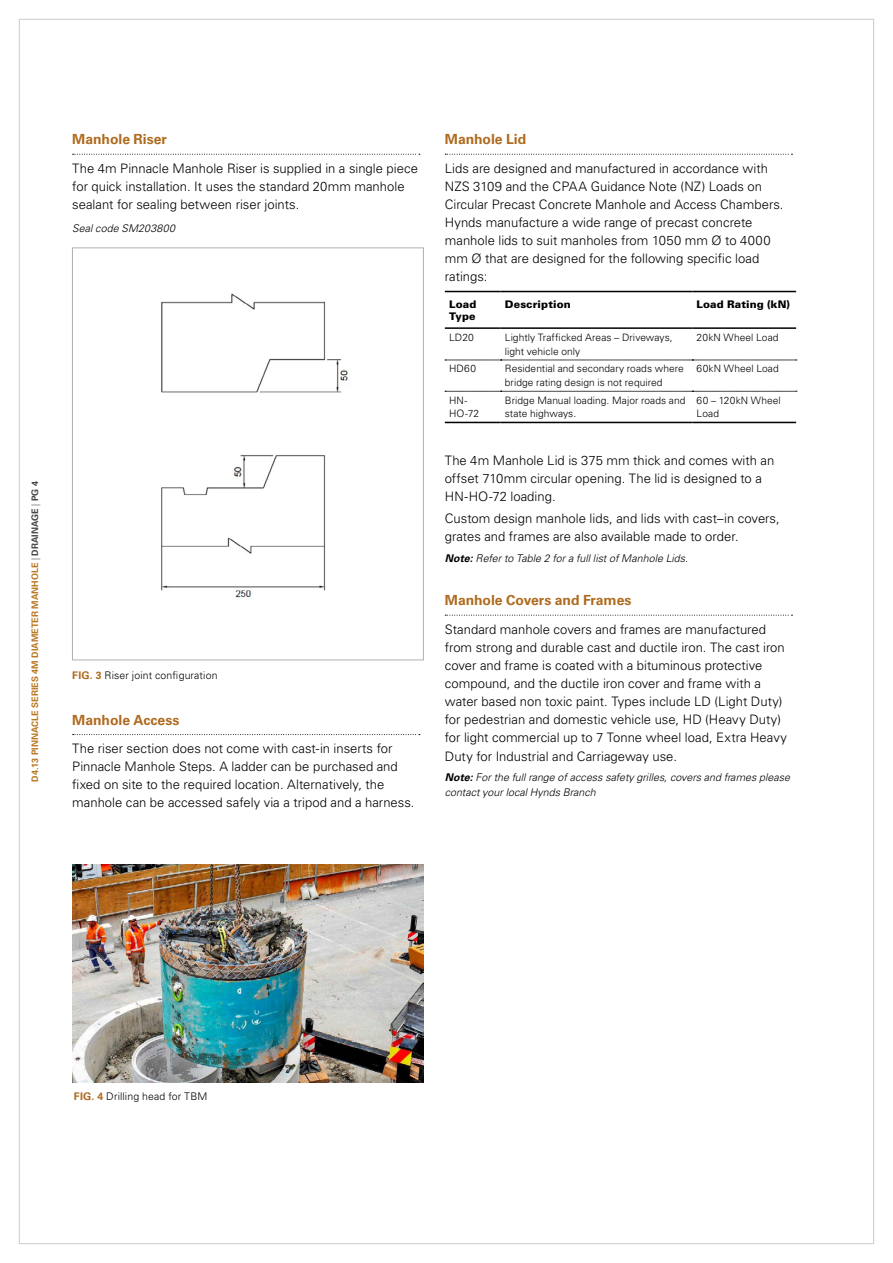
<style>
.page{position:relative;width:893px;height:1263px;background:#fff}
.page>*{position:absolute;margin:0;border:0;box-sizing:border-box;transform-origin:0 0}
.t1{font:700 13.95px "Univers LT Std";letter-spacing:-.005em;color:#af6b1f}
.t2{font:300 13.05px/18.1px "Univers LT Std";color:#000}
.t3{font:italic 300 10.65px/14.2px "Univers LT Std";color:#000}
.t4{font:300 10.5px "Univers LT Std";letter-spacing:.015em;color:#000}
.t5{font:900 10.5px/12px "Univers LT Std";letter-spacing:.015em;color:#000}
.t6{font:300 10.2px/13.6px "Univers LT Std";letter-spacing:.005em;color:#000}
.t7{font:700 9px "Univers LT Std";color:#ba7822}
.s1{font-weight:300;color:#464547}
.s2{color:#464547}
.s3{font-weight:700;color:#af6b1f}
.s4{font-weight:700}
</style>
<div class="page">
<svg style="left:73px;top:154px;width:347px;height:1px"></svg>
<svg style="left:73px;top:734px;width:347px;height:1px"></svg>
<svg style="left:445px;top:154px;width:347px;height:1px"></svg>
<svg style="left:445px;top:615px;width:347px;height:1px"></svg>
<svg style="left:445px;top:360px;width:352px;height:1px"></svg>
<svg style="left:445px;top:391px;width:352px;height:1px"></svg>
<hr style="left:445px;top:422px;width:56px;height:1px;background:#000">
<hr style="left:501px;top:422px;width:191px;height:1px;background:#000">
<hr style="left:692px;top:422px;width:104px;height:1px;background:#000">
<hr style="left:445px;top:291px;width:56px;height:1px;background:#000">
<hr style="left:501px;top:291px;width:191px;height:1px;background:#000">
<hr style="left:692px;top:291px;width:104px;height:1px;background:#000">
<hr style="left:445px;top:327px;width:56px;height:2px;background:#000">
<hr style="left:501px;top:327px;width:191px;height:2px;background:#000">
<hr style="left:692px;top:327px;width:104px;height:2px;background:#000">
<img style="left:161px;top:293px;width:188px;height:305px">
<div style="left:72px;top:248px;width:352px;height:412px;border:1px solid #afb1b1"></div>
<img style="left:72px;top:864px;width:352px;height:218px">
<p class="t7" style="left:30px;top:782px;width:302px;rotate:-90deg">D4.13 Pinnacle Series 4m Diameter Manhole <span class="s1">|</span> <span class="s2">DRAINAGE</span> <span class="s1">|</span> <span class="s2">PG 4</span></p>
<p class="t1" style="left:72px;top:131px;width:96px">Manhole Riser</p>
<p class="t2" style="left:72px;top:159px;width:347px">The 4m Pinnacle Manhole Riser is supplied in a single piece for quick installation. It uses the standard 20mm manhole sealant for sealing between riser joints.</p>
<p class="t3" style="left:72px;top:221px;width:104px">Seal code SM203800</p>
<p class="t4" style="left:72px;top:669px;width:147px"><span class="s3">Fig. 3</span> Riser joint configuration</p>
<p class="t1" style="left:72px;top:712px;width:109px">Manhole Access</p>
<p class="t2" style="left:72px;top:739px;width:344px">The riser section does not come with cast-in inserts for Pinnacle Manhole Steps. A ladder can be purchased and fixed on site to the required location. Alternatively, the manhole can be accessed safely via a tripod and a harness.</p>
<p class="t1" style="left:445px;top:131px;width:83px">Manhole Lid</p>
<p class="t2" style="left:445px;top:159px;width:340px">Lids are designed and manufactured in accordance with NZS 3109 and the CPAA Guidance Note (NZ) Loads on Circular Precast Concrete Manhole and Access Chambers.<br>Hynds manufacture a wide range of precast concrete manhole lids to suit manholes from 1050 mm Ø to 4000 mm Ø that are designed for the following specific load ratings:</p>
<p class="t5" style="left:449px;top:298px;width:29px">Load<br>Type</p>
<p class="t5" style="left:505px;top:298px;width:67px">Description</p>
<p class="t5" style="left:697px;top:298px;width:95px">Load Rating (kN)</p>
<p class="t6" style="left:449px;top:331px;width:26px">LD20</p>
<p class="t6" style="left:505px;top:331px;width:169px">Lightly Trafficked Areas – Driveways, light vehicle only</p>
<p class="t6" style="left:697px;top:331px;width:83px">20kN Wheel Load</p>
<p class="t6" style="left:449px;top:362px;width:28px">H D60</p>
<p class="t6" style="left:505px;top:362px;width:180px">Residential and secondary roads where bridge rating design is not required</p>
<p class="t6" style="left:697px;top:362px;width:84px">60kN Wheel Load</p>
<p class="t6" style="left:449px;top:393px;width:32px">HN-<br>H O-72</p>
<p class="t6" style="left:505px;top:393px;width:182px">Bridge Manual loading. Major roads and state highways.</p>
<p class="t6" style="left:697px;top:393px;width:86px">60 – 120kN Wheel<br>Load</p>
<p class="t2" style="left:445px;top:451px;width:331px">The 4m Manhole Lid is 375 mm thick and comes with an offset 710mm circular opening. The lid is designed to a<br>H N-H O-72 loading.</p>
<p class="t2" style="left:445px;top:509px;width:336px">Custom design manhole lids, and lids with cast–in covers, grates and frames are also available made to order.</p>
<p class="t3" style="left:445px;top:551px;width:245px"><span class="s4">Note:</span> Refer to Table 2 for a full list of Manhole Lids.</p>
<p class="t1" style="left:445px;top:592px;width:188px">Manhole Covers and Frames</p>
<p class="t2" style="left:445px;top:620px;width:344px">Standard manhole covers and frames are manufactured from strong and durable cast and ductile iron. The cast iron cover and frame is coated with a bituminous protective compound, and the ductile iron cover and frame with a water based non toxic paint. Types include LD (Light Duty) for pedestrian and domestic vehicle use, H D (H eavy Duty) for light commercial up to 7 Tonne wheel load, Extra H eavy Duty for Industrial and Carriageway use.</p>
<p class="t3" style="left:445px;top:771px;width:347px"><span class="s4">Note:</span> For the full range of access safety grilles, covers and frames please contact your local Hynds Branch</p>
<p class="t4" style="left:74px;top:1090px;width:133px"><span class="s3">Fig. 4</span> Drilling head for TBM</p>
</div>
